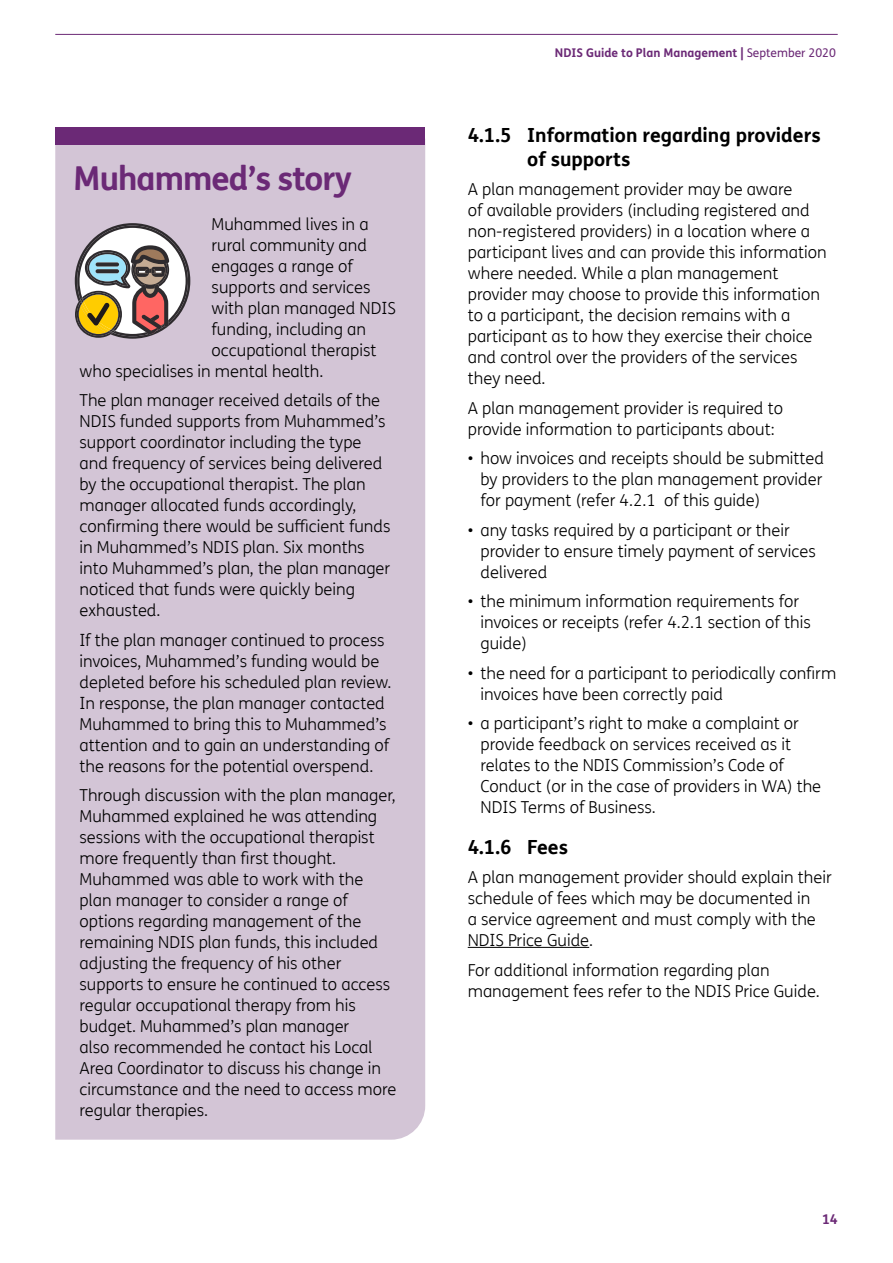
<style>
.page{position:relative;width:893px;height:1263px;background:#fff}
.page>*{position:absolute;margin:0;border:0;box-sizing:border-box;transform-origin:0 0}
.Story_Heading{font:700 33px "FS Me Pro";letter-spacing:-.03em;color:#6b2976}
.Subheading_B{font:700 19.5px/23.4px "FS Me Pro";color:#000}
.Body{font:300 16.5px/21px "FS Me Pro";color:#000}
.Bullets{font:300 16.5px/21px "FS Me Pro";color:#000}
.t1{font:700 13.5px "FS Me";color:#6b2976}
.t2{font:700 12px "FS Me";color:#6b2976}
.s1{font-weight:400}
</style>
<div class="page">
<hr style="left:55px;top:34px;width:783px;height:1px;background:#6b2976">
<div style="left:55px;top:145px;width:370px;height:995px;background:#d3c5d6"></div>
<div style="left:55px;top:128px;width:370px;height:17px;background:#6b2976"></div>
<svg style="left:75px;top:223px;width:116px;height:116px"></svg>
<hr style="left:468px;top:947px;width:121px;height:1px;background:#000">
<h3 class="Story_Heading" style="left:73px;top:153px;width:280px">Muhammed’s story</h3>
<p class="Body" style="left:212px;top:213px;width:159px">Muhammed lives in a</p>
<p class="Body" style="left:212px;top:234px;width:157px">rural community and</p>
<p class="Body" style="left:212px;top:255px;width:143px">engages a range of</p>
<p class="Body" style="left:212px;top:276px;width:160px">supports and services</p>
<p class="Body" style="left:212px;top:297px;width:186px">with plan managed NDIS</p>
<p class="Body" style="left:212px;top:318px;width:156px">funding, including an</p>
<p class="Body" style="left:212px;top:339px;width:166px">occupational therapist</p>
<p class="Body" style="left:80px;top:360px;width:245px">who specialises in mental health.</p>
<p class="Body" style="left:80px;top:389px;width:312px">The plan manager received details of the NDIS funded supports from Muhammed’s support coordinator including the type and frequency of services being delivered by the occupational therapist. The plan manager allocated funds accordingly, confirming there would be sufficient funds in Muhammed’s NDIS plan. Six months into Muhammed’s plan, the plan manager noticed that funds were quickly being exhausted.</p>
<p class="Body" style="left:80px;top:629px;width:313px">If the plan manager continued to process invoices, Muhammed’s funding would be depleted before his scheduled plan review.<br>In response, the plan manager contacted Muhammed to bring this to Muhammed’s attention and to gain an understanding of the reasons for the potential overspend.</p>
<p class="Body" style="left:80px;top:785px;width:318px">Through discussion with the plan manager, Muhammed explained he was attending sessions with the occupational therapist more frequently than first thought.<br>Muhammed was able to work with the plan manager to consider a range of options regarding management of the remaining NDIS plan funds, this included adjusting the frequency of his other supports to ensure he continued to access regular occupational therapy from his budget. Muhammed’s plan manager<br>also recommended he contact his Local Area Coordinator to discuss his change in circumstance and the need to access more regular therapies.</p>
<p class="t2" style="left:555px;top:45px;width:283px">NDIS Guide to Plan Management | <span class="s1">September 2020</span></p>
<h4 class="Subheading_B" style="left:527px;top:123px;width:295px;text-indent:-60px">4.1.5 Information regarding providers of supports</h4>
<p class="Body" style="left:468px;top:178px;width:360px">A plan management provider may be aware<br>of available providers (including registered and non-registered providers) in a location where a participant lives and can provide this information where needed. While a plan management provider may choose to provide this information to a participant, the decision remains with a participant as to how they exercise their choice and control over the providers of the services they need.</p>
<p class="Body" style="left:468px;top:397px;width:317px">A plan management provider is required to provide information to participants about:</p>
<p class="Bullets" style="left:480px;top:447px;width:345px;text-align:justify;text-indent:-13px">• how invoices and receipts should be submitted by providers to the plan management provider for payment (refer 4.2.1 of this guide)</p>
<p class="Bullets" style="left:480px;top:519px;width:337px;text-indent:-13px">• any tasks required by a participant or their provider to ensure timely payment of services delivered</p>
<p class="Bullets" style="left:480px;top:590px;width:332px;text-indent:-13px">• the minimum information requirements for invoices or receipts (refer 4.2.1 section of this guide)</p>
<p class="Bullets" style="left:480px;top:662px;width:357px;text-indent:-13px">• the need for a participant to periodically confirm invoices have been correctly paid</p>
<p class="Bullets" style="left:480px;top:712px;width:342px;text-indent:-13px">• a participant’s right to make a complaint or provide feedback on services received as it relates to the NDIS Commission’s Code of Conduct (or in the case of providers in WA) the NDIS Terms of Business.</p>
<h4 class="Subheading_B" style="left:468px;top:834px;width:102px">4.1.6 Fees</h4>
<p class="Body" style="left:468px;top:866px;width:366px">A plan management provider should explain their schedule of fees which may be documented in<br>a service agreement and must comply with the NDIS Price Guide.</p>
<p class="Body" style="left:468px;top:959px;width:354px">For additional information regarding plan management fees refer to the NDIS Price Guide.</p>
<p class="t1" style="left:822px;top:1210px;width:17px">14</p>
</div>
